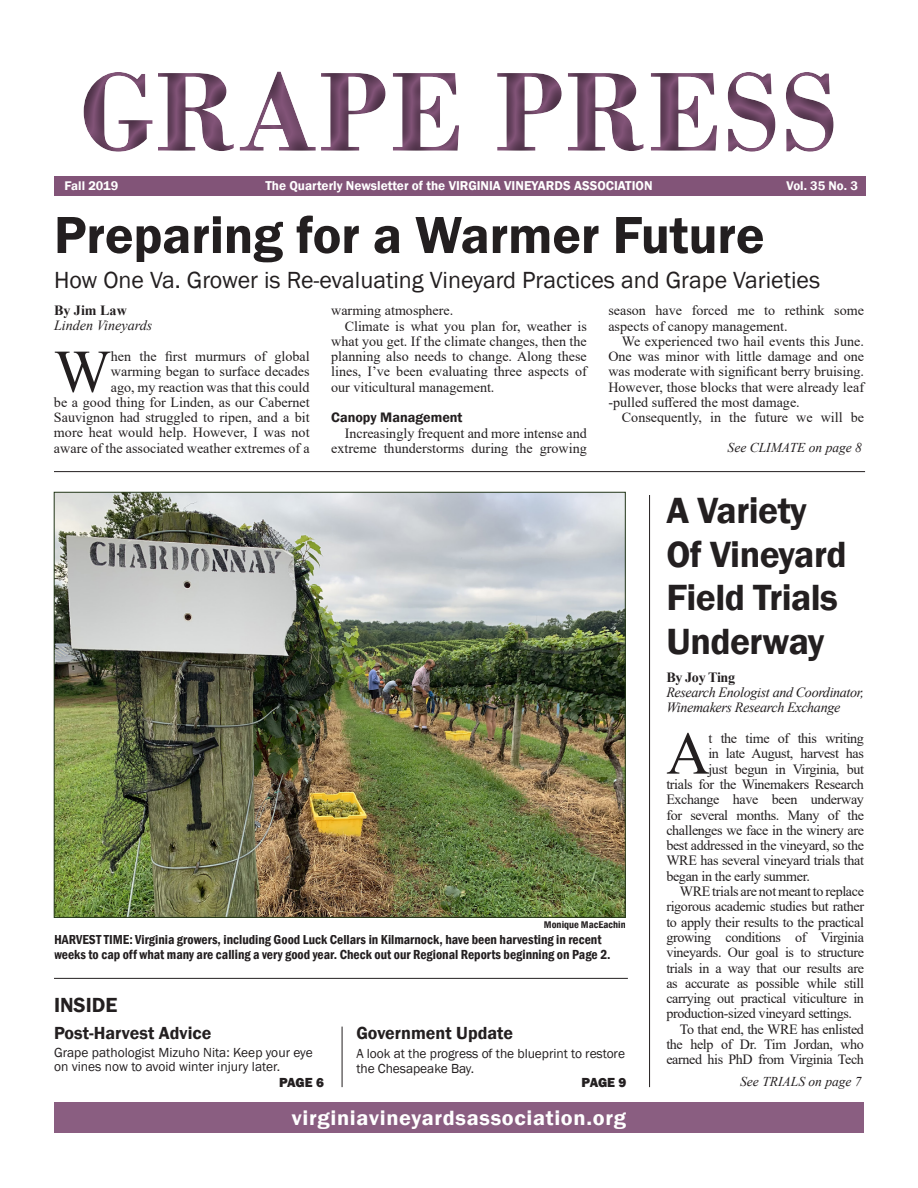
<style>
.page{position:relative;width:918px;height:1188px;background:#fff}
.page>*{position:absolute;margin:0;border:0;box-sizing:border-box;transform-origin:0 0}
.t1{font:700 118.5px "Bodoni";letter-spacing:.02em;color:#825478;scale:.96 1}
.t2{font:60.3px "Times New Roman";color:#231f20}
.t3{font:600 54px "Franklin Gothic";letter-spacing:-.005em;color:#231f20}
.t4{font:600 37.5px/43.5px "Franklin Gothic";letter-spacing:-.015em;color:#231f20}
.t5{font:24px "Franklin Gothic";color:#231f20}
.t6{font:600 21.15px "Franklin Gothic";letter-spacing:.03em;color:#fff;scale:1.05 1}
.t7{font:600 21px "Franklin Gothic";color:#231f20}
.t8{font:600 18px "Franklin Gothic";color:#231f20}
.t9{font:14.1px/15.3px "Times New Roman";color:#231f20;text-align:right}
.t10{font:14.1px "Times New Roman";letter-spacing:-.025em;color:#231f20}
.t11{font:italic 14.1px/15.3px "Times New Roman";letter-spacing:-.025em;color:#231f20}
.t12{font:700 14.1px "Times New Roman";letter-spacing:-.025em;color:#231f20}
.t13{font:600 14.1px "Franklin Gothic";color:#231f20}
.t14{font:italic 14.1px "Times New Roman";color:#231f20}
.t15{font:600 condensed 13.5px/15px "Franklin Gothic";color:#231f20}
.t16{font:13.5px/14.4px "Franklin Gothic";letter-spacing:-.005em;color:#231f20}
.t17{font:italic 13.5px "Times New Roman";color:#231f20}
.t18{font:800 13.5px "Franklin Gothic";letter-spacing:-.02em;color:#231f20}
.t19{font:600 13.2px "Franklin Gothic";color:#fff}
.t20{font:600 12.9px "Franklin Gothic";color:#fff}
.t21{font:600 condensed 10.5px "Franklin Gothic";color:#231f20}
</style>
<div class="page">
<div style="left:54px;top:176px;width:811px;height:20px;background:#825478"></div>
<div style="left:54px;top:1103px;width:810px;height:30px;background:#8a5e81"></div>
<div style="left:68px;top:52px;width:782px;height:120px;background:#231f20;opacity:.5"></div>
<hr style="left:342px;top:1027px;width:1px;height:60px;background:#231f20">
<hr style="left:54px;top:471px;width:811px;height:1px;background:#231f20">
<hr style="left:649px;top:495px;width:1px;height:592px;background:#231f20">
<hr style="left:54px;top:978px;width:574px;height:1px;background:#231f20">
<img style="left:56px;top:494px;width:568px;height:422px">
<h1 class="t1" style="left:80px;top:42px;width:791px">GRAPE PRESS</h1>
<p class="t20" style="left:64px;top:178px;width:55px">Fall 2019</p>
<p class="t19" style="left:265px;top:177px;width:389px">The Quarterly Newsletter of the VIRGINIA VINEYARDS ASSOCIATION</p>
<p class="t20" style="left:787px;top:178px;width:73px">Vol. 35 No. 3</p>
<h3 class="t3" style="left:54px;top:202px;width:712px">Preparing for a Warmer Future</h3>
<h3 class="t5" style="left:54px;top:265px;width:768px">How One Va. Grower is Re-evaluating Vineyard Practices and Grape Varieties</h3>
<p class="t12" style="left:54px;top:300px;width:74px">By Jim Law</p>
<p class="t14" style="left:54px;top:316px;width:100px">Linden Vineyards</p>
<h2 class="t2" style="left:54px;top:329px;width:58px">W</h2>
<p class="t9" style="left:54px;top:348px;width:257px">hen the first murmurs of global<br>warming began to surface decades<br>ago, my reaction was that this could<br>be a good thing for Linden, as our Cabernet Sauvignon had struggled to ripen, and a bit more heat would help. However, I was not aware of the associated weather extremes of a</p>
<p class="t9" style="left:331px;top:302px;width:124px">warming atmosphere.</p>
<p class="t9" style="left:345px;top:318px;width:244px">Climate is what you plan for, weather is</p>
<p class="t9" style="left:331px;top:333px;width:257px">what you get. If the climate changes, then the</p>
<p class="t9" style="left:331px;top:348px;width:257px">planning also needs to change. Along these</p>
<p class="t9" style="left:331px;top:364px;width:257px">lines, I’ve been evaluating three aspects of</p>
<p class="t9" style="left:331px;top:379px;width:165px">our viticultural management.</p>
<p class="t13" style="left:331px;top:409px;width:133px">Canopy Management</p>
<p class="t9" style="left:331px;top:425px;width:257px">Increasingly frequent and more intense and extreme thunderstorms during the growing</p>
<p class="t9" style="left:608px;top:302px;width:257px;text-align:left">season have forced me to rethink some aspects of canopy management.</p>
<p class="t9" style="left:608px;top:333px;width:257px;text-align:justify;text-indent:13px">We experienced two hail events this June.<br>One was minor with little damage and one was moderate with significant berry bruising.<br>However, those blocks that were already leaf -pulled suffered the most damage.</p>
<p class="t9" style="left:622px;top:410px;width:244px">Consequently, in the future we will be</p>
<p class="t17" style="left:728px;top:438px;width:136px">See CLIMATE on page 8</p>
<h3 class="t4" style="left:666px;top:489px;width:182px">A Variety<br>Of Vineyard<br>Field Trials<br>Underway</h3>
<p class="t21" style="left:544px;top:918px;width:83px">Monique MacEachin</p>
<p class="t15" style="left:54px;top:932px;width:558px">HARVEST TIME: Virginia growers, including Good Luck Cellars in Kilmarnock, have been harvesting in recent weeks to cap off what many are calling a very good year. Check out our Regional Reports beginning on Page 2.</p>
<h3 class="t7" style="left:54px;top:992px;width:65px">INSIDE</h3>
<p class="t8" style="left:54px;top:1022px;width:159px">Post-Harvest Advice</p>
<p class="t16" style="left:54px;top:1045px;width:260px">Grape pathologist Mizuho Nita: Keep your eye on vines now to avoid winter injury later.</p>
<p class="t18" style="left:279px;top:1074px;width:46px">PAGE 6</p>
<p class="t8" style="left:356px;top:1022px;width:158px">Government Update</p>
<p class="t16" style="left:356px;top:1047px;width:270px">A look at the progress of the blueprint to restore the Chesapeake Bay.</p>
<p class="t18" style="left:582px;top:1074px;width:46px">PAGE 9</p>
<h3 class="t6" style="left:292px;top:1105px;width:320px">virginiavineyardsassociation.org</h3>
<p class="t12" style="left:666px;top:667px;width:70px">By Joy Ting</p>
<p class="t11" style="left:666px;top:684px;width:199px">Research Enologist and Coordinator,<br>Winemakers Research Exchange</p>
<h2 class="t2" style="left:666px;top:711px;width:45px">A</h2>
<p class="t10" style="left:708px;top:728px;width:157px">t the time of this writing</p>
<p class="t10" style="left:708px;top:744px;width:157px">in late August, harvest has</p>
<p class="t10" style="left:708px;top:759px;width:157px">just begun in Virginia, but</p>
<p class="t10" style="left:666px;top:774px;width:199px">trials for the Winemakers Research</p>
<p class="t10" style="left:666px;top:790px;width:199px">Exchange have been underway</p>
<p class="t10" style="left:666px;top:805px;width:199px">for several months. Many of the</p>
<p class="t10" style="left:666px;top:820px;width:199px">challenges we face in the winery are</p>
<p class="t10" style="left:666px;top:835px;width:199px">best addressed in the vineyard, so the</p>
<p class="t10" style="left:666px;top:851px;width:199px">WRE has several vineyard trials that</p>
<p class="t10" style="left:666px;top:866px;width:145px">began in the early summer.</p>
<p class="t10" style="left:680px;top:881px;width:186px">WRE trials are not meant to replace</p>
<p class="t10" style="left:666px;top:897px;width:199px">rigorous academic studies but rather</p>
<p class="t10" style="left:666px;top:912px;width:199px">to apply their results to the practical</p>
<p class="t10" style="left:666px;top:927px;width:199px">growing conditions of Virginia</p>
<p class="t10" style="left:666px;top:943px;width:199px">vineyards. Our goal is to structure</p>
<p class="t10" style="left:666px;top:958px;width:199px">trials in a way that our results are</p>
<p class="t10" style="left:666px;top:973px;width:199px">as accurate as possible while still</p>
<p class="t10" style="left:666px;top:988px;width:199px">carrying out practical viticulture in</p>
<p class="t10" style="left:666px;top:1004px;width:187px">production-sized vineyard settings.</p>
<p class="t10" style="left:680px;top:1019px;width:186px">To that end, the WRE has enlisted</p>
<p class="t10" style="left:666px;top:1034px;width:199px">the help of Dr. Tim Jordan, who</p>
<p class="t10" style="left:666px;top:1050px;width:199px">earned his PhD from Virginia Tech</p>
<p class="t17" style="left:740px;top:1073px;width:123px">See TRIALS on page 7</p>
</div>
